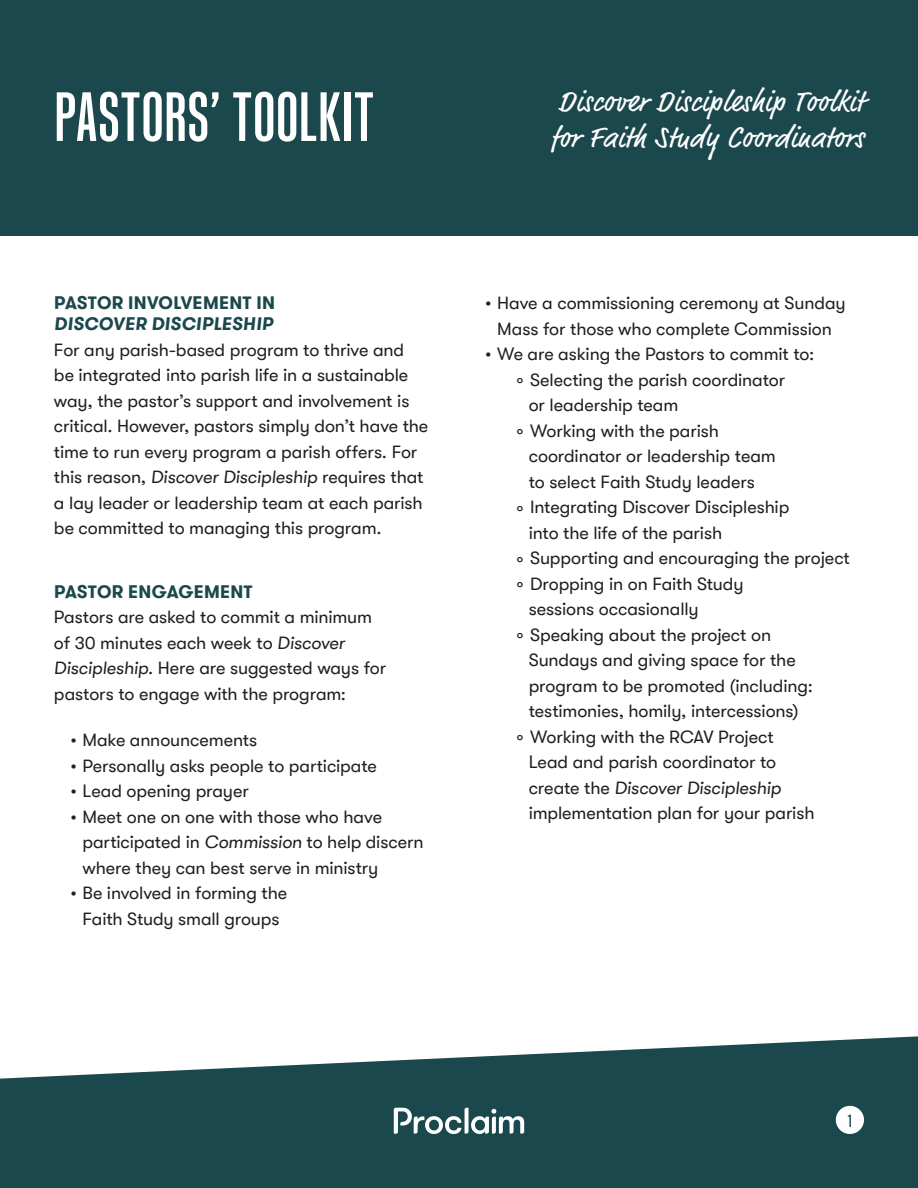
<style>
.page{position:relative;width:918px;height:1188px;background:#fff}
.page>*{position:absolute;margin:0;border:0;box-sizing:border-box;transform-origin:0 0}
.t1{font:500 70.5px "Kaneda Gothic";letter-spacing:.005em;color:#fff}
.t2{font:29.7px "Market";letter-spacing:.025em;color:#fff}
.t3{font:18px/25.5px "GT Walsheim Pro";letter-spacing:-.005em;color:#231f20}
.t4{font:700 18px "GT Walsheim Pro";letter-spacing:.015em;color:#1b484c}
.t5{font:italic 18px "GT Walsheim Pro";letter-spacing:-.005em;color:#231f20}
.t6{font:italic 700 18px "GT Walsheim Pro";letter-spacing:.015em;color:#1b484c}
.t7{font:500 18px "Kaneda Gothic";color:#1b484c}
.s1{font-style:italic}
.s2{font-style:normal}
</style>
<div class="page">
<div style="left:0;top:0;width:918px;height:235px;background:#1b484c"></div>
<svg style="left:0;top:1036px;width:918px;height:152px;background:#3c6266"></svg>
<div style="left:836px;top:1106px;width:28px;height:28px;background:#fff;border-radius:50%"></div>
<svg style="left:394px;top:1108px;width:130px;height:26px"></svg>
<h1 class="t1" style="left:54px;top:77px;width:322px">PASTORS’ TOOLKIT</h1>
<p class="t4" style="left:54px;top:291px;width:222px">PASTOR INVOLVEMENT IN</p>
<p class="t6" style="left:54px;top:312px;width:221px">DISCOVER DISCIPLESHIP</p>
<p class="t3" style="left:54px;top:337px;width:376px">For any parish-based program to thrive and be integrated into parish life in a sustainable way, the pastor’s support and involvement is critical. However, pastors simply don’t have the time to run every program a parish offers. For this reason, <span class="s1">Discover Discipleship</span> requires that a lay leader or leadership team at each parish be committed to managing this program.</p>
<p class="t4" style="left:54px;top:580px;width:200px">PASTOR ENGAGEMENT</p>
<p class="t3" style="left:54px;top:605px;width:334px">Pastors are asked to commit a minimum of 30 minutes each week to <span class="s1">Discover Discipleship</span>. Here are suggested ways for pastors to engage with the program:</p>
<p class="t3" style="left:71px;top:728px;width:188px">• Make announcements</p>
<p class="t3" style="left:71px;top:753px;width:308px">• Personally asks people to participate</p>
<p class="t3" style="left:71px;top:779px;width:180px">• Lead opening prayer</p>
<p class="t3" style="left:83px;top:804px;width:343px;text-indent:-12px">• Meet one on one with those who have participated in <span class="s1">Commission</span> to help discern where they can best serve in ministry</p>
<p class="t3" style="left:71px;top:881px;width:218px;text-align:center">• Be involved in forming the<br>Faith Study small groups</p>
<h2 class="t2" style="left:559px;top:84px;width:307px">Discover Discipleship Toolkit</h2>
<h2 class="t2" style="left:551px;top:120px;width:315px">for Faith Study Coordinators</h2>
<p class="t3" style="left:485px;top:290px;width:362px;text-align:center">• Have a commissioning ceremony at Sunday<br>Mass for those who complete Commission</p>
<p class="t3" style="left:485px;top:341px;width:331px">• We are asking the Pastors to commit to:</p>
<p class="t3" style="left:517px;top:367px;width:270px">° Selecting the parish coordinator</p>
<p class="t3" style="left:529px;top:392px;width:151px">or leadership team</p>
<p class="t3" style="left:517px;top:418px;width:204px">° Working with the parish</p>
<p class="t3" style="left:529px;top:443px;width:249px">coordinator or leadership team</p>
<p class="t3" style="left:529px;top:469px;width:228px">to select Faith Study leaders</p>
<p class="t3" style="left:517px;top:494px;width:274px">° Integrating Discover Discipleship</p>
<p class="t3" style="left:529px;top:520px;width:195px">into the life of the parish</p>
<p class="t3" style="left:517px;top:545px;width:335px">° Supporting and encouraging the project</p>
<p class="t3" style="left:517px;top:571px;width:228px">° Dropping in on Faith Study</p>
<p class="t3" style="left:529px;top:596px;width:171px">sessions occasionally</p>
<p class="t3" style="left:517px;top:622px;width:256px">° Speaking about the project on</p>
<p class="t3" style="left:529px;top:647px;width:269px">Sundays and giving space for the</p>
<p class="t3" style="left:529px;top:673px;width:286px">program to be promoted (including:</p>
<p class="t3" style="left:529px;top:698px;width:271px">testimonies, homily, intercessions)</p>
<p class="t3" style="left:517px;top:724px;width:259px">° Working with the RCAV Project</p>
<p class="t3" style="left:529px;top:749px;width:249px">Lead and parish coordinator to</p>
<p class="t5" style="left:529px;top:778px;width:254px"><span class="s2">create the</span> Discover Discipleship</p>
<p class="t3" style="left:529px;top:800px;width:287px">implementation plan for your parish</p>
<p class="t7" style="left:848px;top:1111px;width:6px">1</p>
</div>
